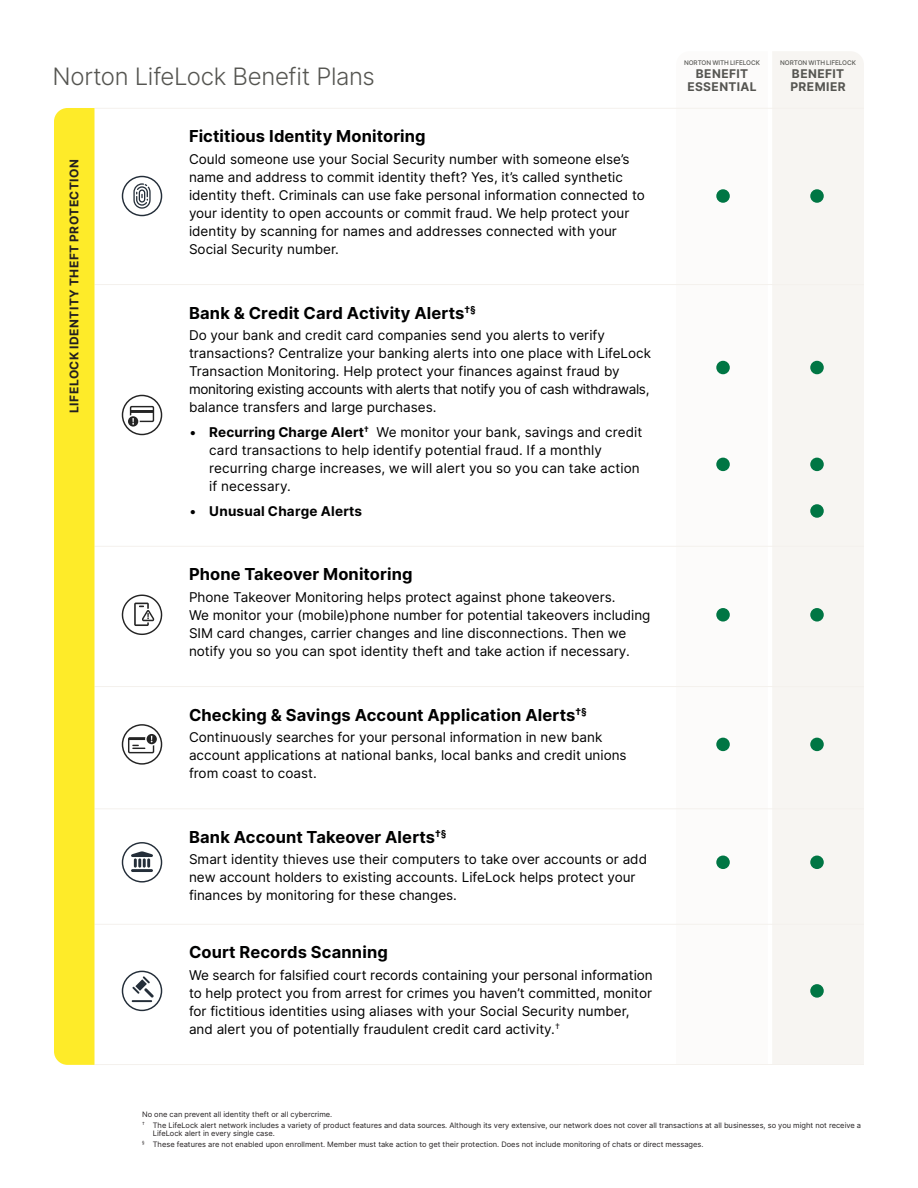
<style>
.page{position:relative;width:918px;height:1188px;background:#fff}
.page>*{position:absolute;margin:0;border:0;box-sizing:border-box;transform-origin:0 0}
.t1{font:300 24px "Inter";letter-spacing:-.015em;color:#555551}
.t2{font:700 16.5px "Inter";letter-spacing:.005em;color:#000101}
.t3{font:13.5px/18px "Inter";color:#000101}
.t4{font:700 13.5px "Inter";letter-spacing:.015em;color:#000101}
.t5{font:700 12px "Inter";letter-spacing:.035em;color:#231f20}
.t6{font:700 12px/12.8px "Inter";letter-spacing:.035em;color:#555551;text-align:center}
.t7{font:7.5px/10.9px "Inter";color:#231f20}
.t8{font:500 6.3px "Inter";letter-spacing:-.01em;color:#555551}
.s1{font-weight:700}
.s2{font-weight:400}
</style>
<div class="page">
<div style="left:772px;top:51px;width:92px;height:1013px;background:#f7f5f2"></div>
<hr style="left:94px;top:108px;width:770px;height:1px;background:#f4f1ed">
<hr style="left:94px;top:284px;width:770px;height:1px;background:#f4f1ed">
<hr style="left:94px;top:546px;width:770px;height:1px;background:#f4f1ed">
<hr style="left:94px;top:686px;width:770px;height:1px;background:#f4f1ed">
<hr style="left:94px;top:808px;width:770px;height:1px;background:#f4f1ed">
<hr style="left:94px;top:924px;width:770px;height:1px;background:#f4f1ed">
<hr style="left:94px;top:1064px;width:770px;height:1px;background:#f4f1ed">
<div style="left:716px;top:189px;width:14px;height:14px;background:#007644;border-radius:50%"></div>
<div style="left:716px;top:361px;width:14px;height:13px;background:#007644;border-radius:50%"></div>
<div style="left:716px;top:458px;width:14px;height:13px;background:#007644;border-radius:50%"></div>
<div style="left:716px;top:738px;width:14px;height:13px;background:#007644;border-radius:50%"></div>
<div style="left:716px;top:608px;width:14px;height:14px;background:#007644;border-radius:50%"></div>
<div style="left:716px;top:856px;width:14px;height:13px;background:#007644;border-radius:50%"></div>
<div style="left:810px;top:189px;width:14px;height:14px;background:#007644;border-radius:50%"></div>
<div style="left:810px;top:361px;width:14px;height:13px;background:#007644;border-radius:50%"></div>
<div style="left:810px;top:458px;width:14px;height:13px;background:#007644;border-radius:50%"></div>
<div style="left:810px;top:738px;width:14px;height:13px;background:#007644;border-radius:50%"></div>
<div style="left:810px;top:608px;width:14px;height:14px;background:#007644;border-radius:50%"></div>
<div style="left:810px;top:856px;width:14px;height:13px;background:#007644;border-radius:50%"></div>
<div style="left:810px;top:984px;width:14px;height:14px;background:#007644;border-radius:50%"></div>
<div style="left:810px;top:504px;width:14px;height:14px;background:#007644;border-radius:50%"></div>
<svg style="left:122px;top:176px;width:40px;height:40px"></svg>
<svg style="left:122px;top:842px;width:40px;height:41px"></svg>
<svg style="left:122px;top:395px;width:40px;height:40px"></svg>
<svg style="left:122px;top:724px;width:40px;height:41px"></svg>
<svg style="left:121px;top:595px;width:42px;height:40px"></svg>
<div style="left:54px;top:108px;width:40px;height:957px;background:#feeb29"></div>
<svg style="left:122px;top:971px;width:40px;height:40px"></svg>
<svg style="left:135px;top:979px;width:12px;height:12px"></svg>
<h1 class="t1" style="left:52px;top:59px;width:324px">Norton LifeLock Benefit Plans</h1>
<p class="t5" style="left:65px;top:413px;width:255px;rotate:-90deg">LIFELOCK IDENTITY THEFT PROTECTION</p>
<p class="t2" style="left:189px;top:124px;width:238px">Fictitious Identity Monitoring</p>
<p class="t3" style="left:189px;top:150px;width:458px">Could someone use your Social Security number with someone else’s name and address to commit identity theft? Yes, it’s called synthetic identity theft. Criminals can use fake personal information connected to your identity to open accounts or commit fraud. We help protect your identity by scanning for names and addresses connected with your Social Security number.</p>
<p class="t2" style="left:189px;top:300px;width:288px">Bank &amp; Credit Card Activity Alerts<sup>†§</sup></p>
<p class="t3" style="left:189px;top:326px;width:464px">Do your bank and credit card companies send you alerts to verify transactions? Centralize your banking alerts into one place with LifeLock Transaction Monitoring. Help protect your finances against fraud by monitoring existing accounts with alerts that notify you of cash withdrawals, balance transfers and large purchases.</p>
<p class="t3" style="left:209px;top:423px;width:435px;text-indent:-20px">• <span class="s1">Recurring Charge Alert</span><sup>†</sup> We monitor your bank, savings and credit card transactions to help identify potential fraud. If a monthly recurring charge increases, we will alert you so you can take action if necessary.</p>
<p class="t4" style="left:189px;top:501px;width:175px"><span class="s2">•</span> Unusual Charge Alerts</p>
<p class="t2" style="left:189px;top:562px;width:225px">Phone Takeover Monitoring</p>
<p class="t3" style="left:189px;top:588px;width:463px">Phone Takeover Monitoring helps protect against phone takeovers.<br>We monitor your (mobile)phone number for potential takeovers including SIM card changes, carrier changes and line disconnections. Then we notify you so you can spot identity theft and take action if necessary.</p>
<p class="t2" style="left:189px;top:702px;width:399px">Checking &amp; Savings Account Application Alerts<sup>†§</sup></p>
<p class="t3" style="left:189px;top:728px;width:439px">Continuously searches for your personal information in new bank account applications at national banks, local banks and credit unions from coast to coast.</p>
<p class="t2" style="left:189px;top:825px;width:259px">Bank Account Takeover Alerts<sup>†§</sup></p>
<p class="t3" style="left:189px;top:850px;width:460px">Smart identity thieves use their computers to take over accounts or add new account holders to existing accounts. LifeLock helps protect your finances by monitoring for these changes.</p>
<p class="t2" style="left:189px;top:940px;width:200px">Court Records Scanning</p>
<p class="t3" style="left:189px;top:966px;width:465px">We search for falsified court records containing your personal information to help protect you from arrest for crimes you haven’t committed, monitor for fictitious identities using aliases with your Social Security number, and alert you of potentially fraudulent credit card activity.<sup>†</sup></p>
<p class="t8" style="left:684px;top:58px;width:77px">NORTON WITH LIFELOCK</p>
<p class="t8" style="left:780px;top:58px;width:77px">NORTON WITH LIFELOCK</p>
<p class="t6" style="left:792px;top:67px;width:54px">BENEFIT</p>
<p class="t6" style="left:687px;top:67px;width:71px">BENEFIT<br>ESSENTIAL</p>
<p class="t6" style="left:790px;top:80px;width:57px">PREMIER</p>
<p class="t7" style="left:142px;top:1108px;width:721px">No one can prevent all identity theft or all cybercrime.<br><sup>†</sup> The LifeLock alert network includes a variety of product features and data sources. Although its very extensive, our network does not cover all transactions at all businesses, so you might not receive a</p>
<p class="t7" style="left:142px;top:1128px;width:563px;text-indent:11px">LifeLock alert in every single case.<br><sup>§</sup> These features are not enabled upon enrollment. Member must take action to get their protection. Does not include monitoring of chats or direct messages.</p>
</div>
